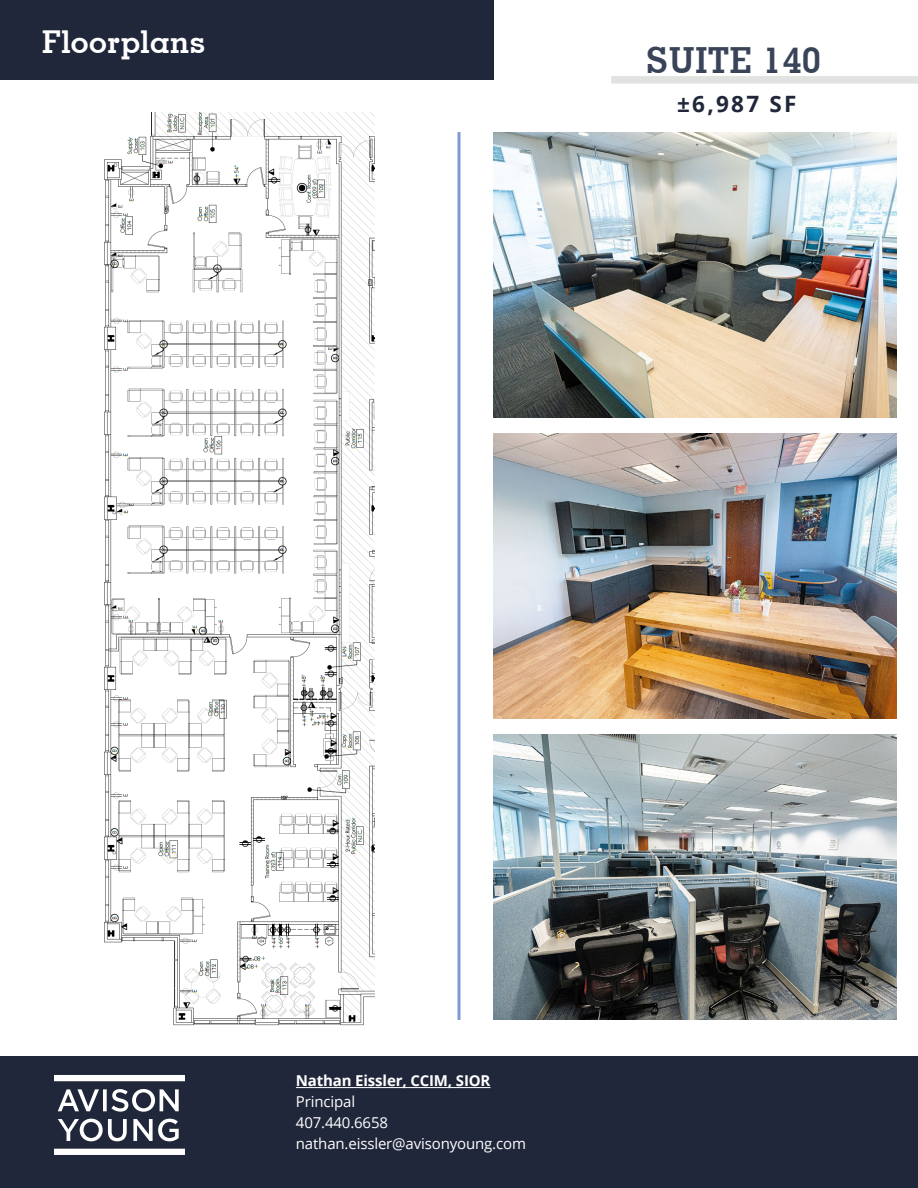
<style>
.page{position:relative;width:918px;height:1188px;background:#fff}
.page>*{position:absolute;margin:0;border:0;box-sizing:border-box;transform-origin:0 0}
.t1{font:700 36px "Geometric Slab 703 BT";letter-spacing:.01em;color:#3a4458}
.More_info_block_white{font:700 31.5px "Geometric Slab 703 BT";letter-spacing:.015em;color:#fff}
.t2{font:700 22.5px "Open Sans";color:#20273a}
.t3{font:15px "Open Sans";letter-spacing:-.01em;color:#fff}
.t4{font:700 15px "Open Sans";letter-spacing:-.01em;color:#fff}
</style>
<div class="page">
<div style="left:611px;top:76px;width:307px;height:8px;background:#e1e3e0"></div>
<img style="left:104px;top:113px;width:271px;height:913px">
<img style="left:494px;top:734px;width:402px;height:286px">
<hr style="left:458px;top:132px;width:2px;height:888px;background:#7e9bd0">
<img style="left:494px;top:433px;width:402px;height:286px">
<img style="left:494px;top:132px;width:402px;height:286px">
<div style="left:0;top:0;width:494px;height:80px;background:#20273a"></div>
<div style="left:0;top:1056px;width:918px;height:132px;background:#20273a"></div>
<hr style="left:296px;top:1087px;width:195px;height:1px;background:#fff">
<svg style="left:54px;top:1075px;width:131px;height:6px"></svg>
<svg style="left:54px;top:1149px;width:131px;height:6px"></svg>
<svg style="left:58px;top:1089px;width:121px;height:23px"></svg>
<svg style="left:58px;top:1119px;width:69px;height:22px"></svg>
<svg style="left:133px;top:1119px;width:46px;height:22px"></svg>
<p class="More_info_block_white" style="left:42px;top:23px;width:165px">Floorplans</p>
<p class="t1" style="left:646px;top:39px;width:177px">SUITE 140</p>
<p class="t2" style="left:677px;top:88px;width:121px">±6,987 SF</p>
<p class="t4" style="left:296px;top:1070px;width:196px">Nathan Eissler, CCIM, SIOR</p>
<p class="t3" style="left:296px;top:1092px;width:61px">Principal</p>
<p class="t3" style="left:296px;top:1113px;width:94px">407.440.6658</p>
<p class="t3" style="left:296px;top:1134px;width:232px">nathan.eissler@avisonyoung.com</p>
</div>
